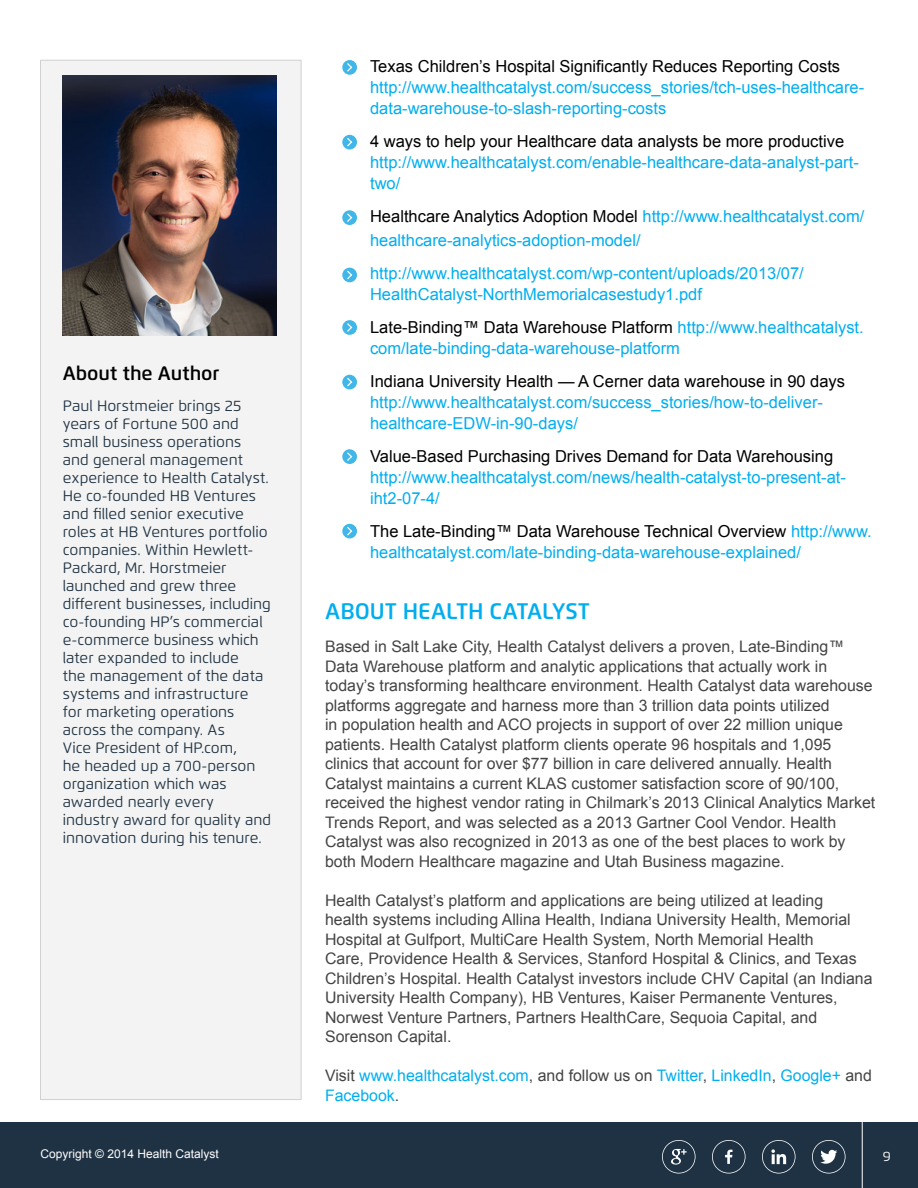
<style>
.page{position:relative;width:918px;height:1188px;background:#fff}
.page>*{position:absolute;margin:0;border:0;box-sizing:border-box;transform-origin:0 0}
.t1{font:600 22.5px "Flexo";color:#00aeef}
.t2{font:600 19.5px "Flexo";color:#000}
.t3{font:16.5px/21px "Arial";color:#00aeef}
.t4{font:16.5px "Arial";color:#000}
.t5{font:15.9px/19.5px "Arial";color:#444}
.t6{font:15.9px/19.5px "Arial";color:#00aeef}
.t7{font:15px/18px "Flexo";color:#1f3243}
.t8{font:13.5px "Flexo";color:#fff}
.t9{font:12px "Arial";color:#fff}
.s1{color:#000}
.s2{color:#444}
</style>
<div class="page">
<div style="left:40px;top:60px;width:261px;height:1040px;background:#f2f3f2;border:1px solid #cfd1d2"></div>
<div style="left:0;top:1122px;width:918px;height:66px;background:#1f3243"></div>
<svg style="left:662px;top:1140px;width:34px;height:34px"></svg>
<svg style="left:812px;top:1140px;width:34px;height:34px"></svg>
<svg style="left:712px;top:1140px;width:34px;height:34px"></svg>
<svg style="left:762px;top:1140px;width:34px;height:34px"></svg>
<img style="left:63px;top:75px;width:213px;height:260px">
<hr style="left:862px;top:1122px;width:1px;height:66px;background:#fff">
<svg style="left:342px;top:60px;width:15px;height:15px"></svg>
<svg style="left:346px;top:62px;width:8px;height:11px"></svg>
<svg style="left:342px;top:135px;width:15px;height:15px"></svg>
<svg style="left:346px;top:136px;width:8px;height:12px"></svg>
<svg style="left:342px;top:210px;width:15px;height:15px"></svg>
<svg style="left:346px;top:212px;width:8px;height:11px"></svg>
<svg style="left:342px;top:449px;width:15px;height:15px"></svg>
<svg style="left:346px;top:451px;width:8px;height:11px"></svg>
<div style="left:342px;top:375px;width:15px;height:14px;background:#40b6e9;border-radius:50%"></div>
<svg style="left:347px;top:378px;width:6px;height:9px"></svg>
<svg style="left:342px;top:320px;width:15px;height:15px"></svg>
<svg style="left:346px;top:322px;width:8px;height:11px"></svg>
<div style="left:342px;top:268px;width:15px;height:14px;background:#40b6e9;border-radius:50%"></div>
<svg style="left:347px;top:270px;width:6px;height:10px"></svg>
<div style="left:342px;top:524px;width:15px;height:14px;background:#40b6e9;border-radius:50%"></div>
<svg style="left:347px;top:527px;width:6px;height:9px"></svg>
<p class="t2" style="left:63px;top:361px;width:158px">About the Author</p>
<p class="t7" style="left:63px;top:397px;width:210px">Paul Horstmeier brings 25 years of Fortune 500 and small business operations<br>and general management experience to Health Catalyst.<br>He co-founded HB Ventures and filled senior executive roles at HB Ventures portfolio companies. Within Hewlett-<br>Packard, Mr. Horstmeier launched and grew three different businesses, including co-founding HP’s commercial e-commerce business which later expanded to include<br>the management of the data systems and infrastructure for marketing operations across the company. As<br>Vice President of HP.com,<br>he headed up a 700-person organization which was awarded nearly every industry award for quality and innovation during his tenure.</p>
<p class="t9" style="left:40px;top:1146px;width:180px">Copyright © 2014 Health Catalyst</p>
<p class="t4" style="left:370px;top:56px;width:472px">Texas Children’s Hospital Significantly Reduces Reporting Costs</p>
<p class="t3" style="left:370px;top:77px;width:496px">http://www.healthcatalyst.com/success_stories/tch-uses-healthcare&shy;data-warehouse-to-slash-reporting-costs</p>
<p class="t4" style="left:370px;top:131px;width:476px">4 ways to help your Healthcare data analysts be more productive</p>
<p class="t3" style="left:370px;top:152px;width:490px">http://www.healthcatalyst.com/enable-healthcare-data-analyst-part&shy;two/</p>
<p class="t3" style="left:370px;top:205px;width:496px;line-height:23.2px"><span class="s1">Healthcare Analytics Adoption Model</span> http://www.healthcatalyst.com/ healthcare-analytics-adoption-model/</p>
<p class="t3" style="left:370px;top:263px;width:435px">http://www.healthcatalyst.com/wp-content/uploads/2013/07/<br>HealthCatalyst-NorthMemorialcasestudy1.pdf</p>
<p class="t3" style="left:370px;top:317px;width:495px"><span class="s1">Late-Binding™ Data Warehouse Platform</span> http://www.healthcatalyst. com/late-binding-data-warehouse-platform</p>
<p class="t4" style="left:370px;top:370px;width:477px">Indiana University Health — A Cerner data warehouse in 90 days</p>
<p class="t3" style="left:370px;top:392px;width:454px">http://www.healthcatalyst.com/success_stories/how-to-deliver&shy;healthcare-EDW-in-90-days/</p>
<p class="t4" style="left:370px;top:445px;width:465px">Value-Based Purchasing Drives Demand for Data Warehousing</p>
<p class="t3" style="left:370px;top:467px;width:477px">http://www.healthcatalyst.com/news/health-catalyst-to-present-at&shy;iht2-07-4/</p>
<p class="t3" style="left:370px;top:521px;width:503px"><span class="s1">The Late-Binding™ Data Warehouse Technical Overview</span> http://www. healthcatalyst.com/late-binding-data-warehouse-explained/</p>
<h1 class="t1" style="left:325px;top:598px;width:266px">ABOUT HEALTH CATALYST</h1>
<p class="t5" style="left:325px;top:637px;width:552px">Based in Salt Lake City, Health Catalyst delivers a proven, Late-Binding™ Data Warehouse platform and analytic applications that actually work in today’s transforming healthcare environment. Health Catalyst data warehouse platforms aggregate and harness more than 3 trillion data points utilized<br>in population health and ACO projects in support of over 22 million unique patients. Health Catalyst platform clients operate 96 hospitals and 1,095 clinics that account for over $77 billion in care delivered annually. Health Catalyst maintains a current KLAS customer satisfaction score of 90/100, received the highest vendor rating in Chilmark’s 2013 Clinical Analytics Market Trends Report, and was selected as a 2013 Gartner Cool Vendor. Health Catalyst was also recognized in 2013 as one of the best places to work by both Modern Healthcare magazine and Utah Business magazine.</p>
<p class="t5" style="left:325px;top:890px;width:549px">Health Catalyst’s platform and applications are being utilized at leading<br>health systems including Allina Health, Indiana University Health, Memorial Hospital at Gulfport, MultiCare Health System, North Memorial Health<br>Care, Providence Health &amp; Services, Stanford Hospital &amp; Clinics, and Texas Children’s Hospital. Health Catalyst investors include CHV Capital (an Indiana University Health Company), HB Ventures, Kaiser Permanente Ventures, Norwest Venture Partners, Partners HealthCare, Sequoia Capital, and Sorenson Capital.</p>
<p class="t6" style="left:325px;top:1066px;width:548px"><span class="s2">Visit</span> www.healthcatalyst.com<span class="s2">, and follow us on</span> Twitter<span class="s2">,</span> LinkedIn<span class="s2">,</span> Google+ <span class="s2">and<br></span>Facebook<span class="s2">.</span></p>
<p class="t8" style="left:883px;top:1149px;width:10px">9</p>
</div>
